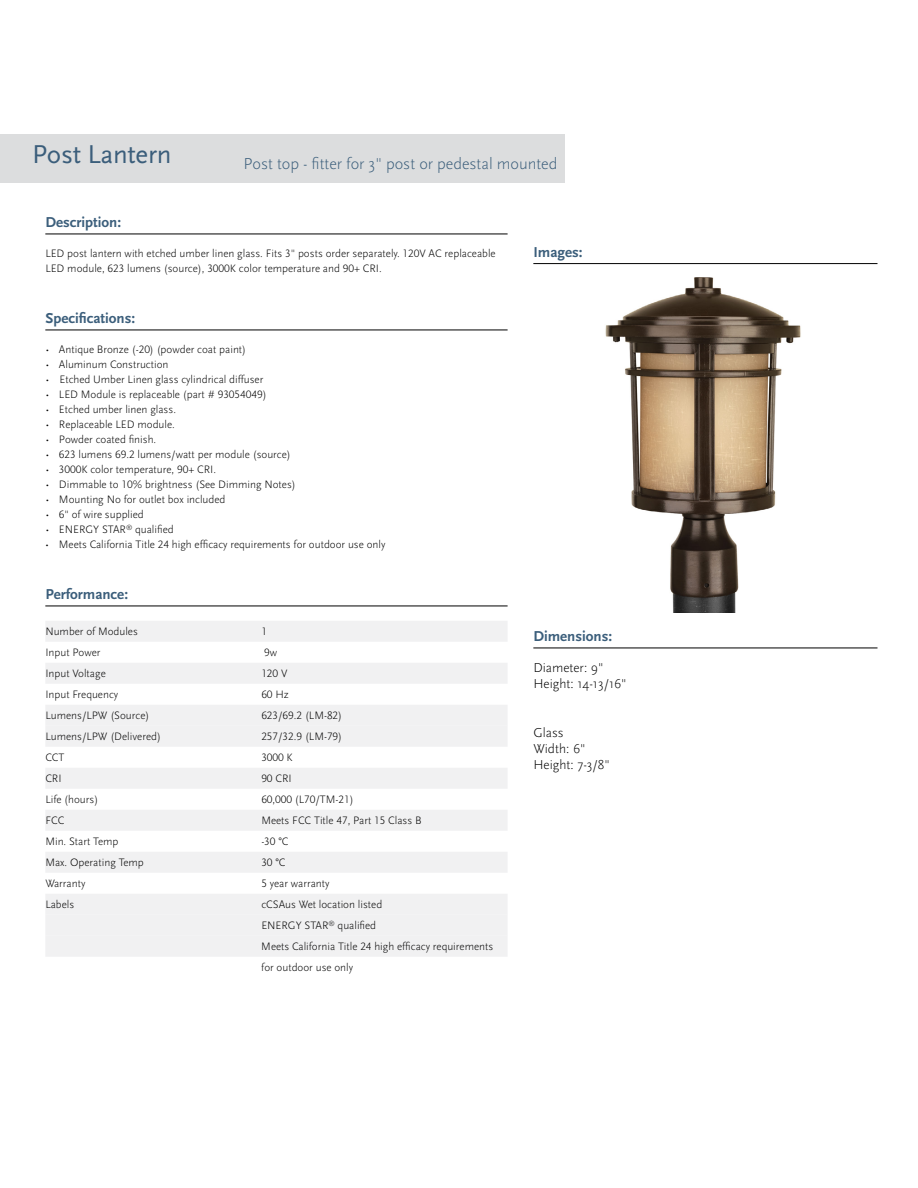
<style>
.page{position:relative;width:918px;height:1188px;background:#fff}
.page>*{position:absolute;margin:0;border:0;box-sizing:border-box;transform-origin:0 0}
.t1{font:27px "Scala Sans Pro";letter-spacing:-.01em;color:#3b5e7b}
.t2{font:300 16.5px "Scala Sans Pro";color:#3b5e7b}
.t3{font:700 15px "Scala Sans Pro";color:#3b5e7b}
.t4{font:300 13.5px/16.2px "Scala Sans Pro";color:#000}
.t5{font:300 11.25px/21px "Scala Sans Pro";color:#000}
</style>
<div class="page">
<hr style="left:533px;top:263px;width:344px;height:1px;background:#000">
<hr style="left:45px;top:234px;width:463px;height:1px;background:#000">
<hr style="left:45px;top:330px;width:463px;height:1px;background:#000">
<hr style="left:45px;top:606px;width:463px;height:1px;background:#000">
<div style="left:45px;top:621px;width:463px;height:21px;background:#f1f1f2"></div>
<div style="left:45px;top:663px;width:463px;height:21px;background:#f1f1f2"></div>
<div style="left:45px;top:705px;width:463px;height:21px;background:#f1f1f2"></div>
<div style="left:45px;top:726px;width:463px;height:21px;background:#f1f1f2"></div>
<div style="left:45px;top:768px;width:463px;height:21px;background:#f1f1f2"></div>
<div style="left:45px;top:810px;width:463px;height:21px;background:#f1f1f2"></div>
<div style="left:45px;top:852px;width:463px;height:21px;background:#f1f1f2"></div>
<div style="left:45px;top:894px;width:463px;height:21px;background:#f1f1f2"></div>
<div style="left:45px;top:915px;width:463px;height:21px;background:#f1f1f2"></div>
<div style="left:45px;top:936px;width:463px;height:21px;background:#f1f1f2"></div>
<div style="left:0;top:134px;width:565px;height:49px;background:#dcddde"></div>
<img style="left:605px;top:278px;width:196px;height:334px">
<hr style="left:533px;top:648px;width:344px;height:1px;background:#000">
<h1 class="t1" style="left:32px;top:139px;width:141px">Post Lantern</h1>
<h2 class="t2" style="left:244px;top:154px;width:315px">Post top - fitter for 3" post or pedestal mounted</h2>
<h3 class="t3" style="left:45px;top:213px;width:77px">Description:</h3>
<p class="t5" style="left:45px;top:246px;width:452px;line-height:15px">LED post lantern with etched umber linen glass. Fits 3" posts order separately. 120V AC replaceable<br>LED module, 623 lumens (source), 3000K color temperature and 90+ CRI.</p>
<h3 class="t3" style="left:45px;top:309px;width:91px">Specifications:</h3>
<p class="t5" style="left:45px;top:339px;width:202px">• Antique Bronze (-20) (powder coat paint)</p>
<p class="t5" style="left:45px;top:354px;width:125px">• Aluminum Construction</p>
<p class="t5" style="left:45px;top:369px;width:220px">• Etched Umber Linen glass cylindrical diffuser</p>
<p class="t5" style="left:45px;top:384px;width:223px">• LED Module is replaceable (part # 93054049)</p>
<p class="t5" style="left:45px;top:399px;width:132px">• Etched umber linen glass.</p>
<p class="t5" style="left:45px;top:414px;width:131px">• Replaceable LED module.</p>
<p class="t5" style="left:45px;top:429px;width:112px">• Powder coated finish.</p>
<p class="t5" style="left:45px;top:444px;width:247px">• 623 lumens 69.2 lumens/watt per module (source)</p>
<p class="t5" style="left:45px;top:459px;width:172px">• 3000K color temperature, 90+ CRI.</p>
<p class="t5" style="left:45px;top:474px;width:252px">• Dimmable to 10% brightness (See Dimming Notes)</p>
<p class="t5" style="left:45px;top:489px;width:182px">• Mounting No for outlet box included</p>
<p class="t5" style="left:45px;top:504px;width:100px">• 6" of wire supplied</p>
<p class="t5" style="left:45px;top:519px;width:130px">• ENERGY STAR<sup>®</sup> qualified</p>
<p class="t5" style="left:45px;top:534px;width:342px">• Meets California Title 24 high efficacy requirements for outdoor use only</p>
<h3 class="t3" style="left:45px;top:585px;width:84px">Performance:</h3>
<p class="t5" style="left:45px;top:621px;width:94px">Number of Modules</p>
<p class="t5" style="left:261px;top:621px;width:7px">1</p>
<p class="t5" style="left:45px;top:642px;width:57px">Input Power</p>
<p class="t5" style="left:264px;top:642px;width:14px">9w</p>
<p class="t5" style="left:45px;top:663px;width:62px">Input Voltage</p>
<p class="t5" style="left:261px;top:663px;width:28px">120 V</p>
<p class="t5" style="left:45px;top:684px;width:74px">Input Frequency</p>
<p class="t5" style="left:261px;top:684px;width:29px">60 Hz</p>
<p class="t5" style="left:45px;top:705px;width:106px">Lumens/LPW (Source)</p>
<p class="t5" style="left:261px;top:705px;width:82px">623/69.2 (LM-82)</p>
<p class="t5" style="left:45px;top:726px;width:117px">Lumens/LPW (Delivered)</p>
<p class="t5" style="left:261px;top:726px;width:82px">257/32.9 (LM-79)</p>
<p class="t5" style="left:45px;top:747px;width:21px">CCT</p>
<p class="t5" style="left:261px;top:747px;width:33px">3000 K</p>
<p class="t5" style="left:45px;top:768px;width:18px">CRI</p>
<p class="t5" style="left:261px;top:768px;width:32px">90 CRI</p>
<p class="t5" style="left:45px;top:789px;width:54px">Life (hours)</p>
<p class="t5" style="left:261px;top:789px;width:94px">60,000 (L70/TM-21)</p>
<p class="t5" style="left:45px;top:810px;width:21px">FCC</p>
<p class="t5" style="left:261px;top:810px;width:162px">Meets FCC Title 47, Part 15 Class B</p>
<p class="t5" style="left:45px;top:831px;width:75px">Min. Start Temp</p>
<p class="t5" style="left:261px;top:831px;width:29px">-30 °C</p>
<p class="t5" style="left:45px;top:852px;width:100px">Max. Operating Temp</p>
<p class="t5" style="left:261px;top:852px;width:26px">30 °C</p>
<p class="t5" style="left:45px;top:873px;width:42px">Warranty</p>
<p class="t5" style="left:261px;top:873px;width:70px">5 year warranty</p>
<p class="t5" style="left:45px;top:894px;width:30px">Labels</p>
<p class="t5" style="left:261px;top:894px;width:234px">cCSAus Wet location listed<br>ENERGY STAR<sup>®</sup> qualified<br>Meets California Title 24 high efficacy requirements for outdoor use only</p>
<h3 class="t3" style="left:533px;top:243px;width:51px">Images:</h3>
<h3 class="t3" style="left:533px;top:627px;width:80px">Dimensions:</h3>
<p class="t4" style="left:533px;top:660px;width:95px">Diameter: 9"<br>Height: 14-13/16"</p>
<p class="t4" style="left:533px;top:725px;width:78px">Glass<br>Width: 6"<br>Height: 7-3/8"</p>
</div>
